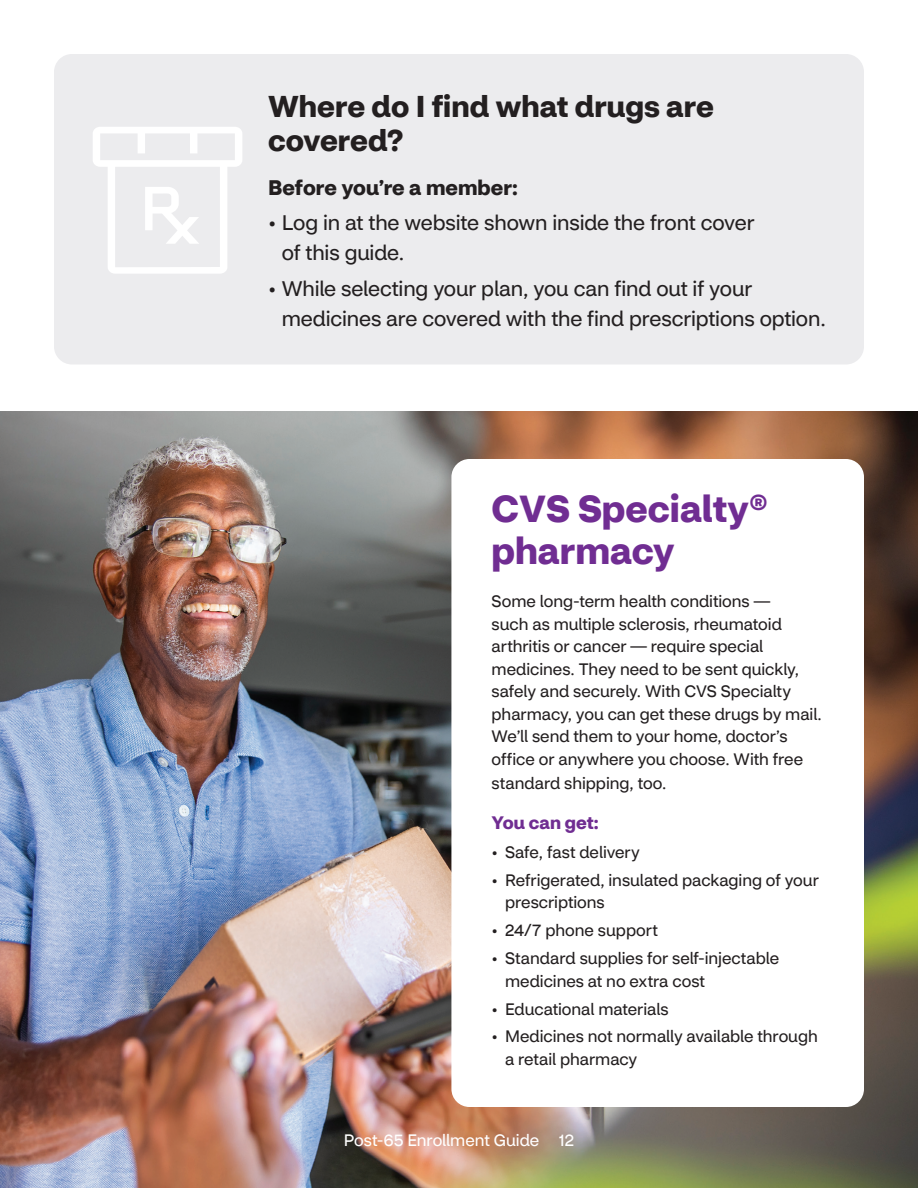
<style>
.page{position:relative;width:918px;height:1188px;background:#fff}
.page>*{position:absolute;margin:0;border:0;box-sizing:border-box;transform-origin:0 0}
.t1{font:700 37.5px/42px "CVS Health Sans";color:#702d92}
.t2{font:700 30px/34.5px "CVS Health Sans";letter-spacing:-.005em;color:#231f20}
.t3{font:21px/30px "CVS Health Sans";letter-spacing:-.005em;color:#231f20}
.t4{font:700 21px "CVS Health Sans";color:#231f20}
.t5{font:700 18px "CVS Health Sans";color:#702d92}
.t6{font:16.5px/22.5px "CVS Health Sans";color:#231f20}
.t7{font:16.5px "CVS Health Sans";color:#fff}
</style>
<div class="page">
<img style="left:0;top:412px;width:918px;height:776px">
<div style="left:54px;top:54px;width:810px;height:310px;background:#ececee;border-radius:18px"></div>
<svg style="left:93px;top:127px;width:149px;height:147px"></svg>
<div style="left:451px;top:459px;width:413px;height:648px;background:#fff;border-radius:18px"></div>
<h3 class="t2" style="left:268px;top:89px;width:447px">Where do I find what drugs are covered?</h3>
<p class="t4" style="left:268px;top:174px;width:251px">Before you’re a member:</p>
<p class="t3" style="left:282px;top:208px;width:474px;text-indent:-14px">• Log in at the website shown inside the front cover of this guide.</p>
<p class="t3" style="left:282px;top:273px;width:546px;text-indent:-14px">• While selecting your plan, you can find out if your medicines are covered with the find prescriptions option.</p>
<h2 class="t1" style="left:492px;top:488px;width:278px">CVS Specialty® pharmacy</h2>
<p class="t6" style="left:492px;top:590px;width:332px">Some long-term health conditions —<br>such as multiple sclerosis, rheumatoid arthritis or cancer — require special medicines. They need to be sent quickly, safely and securely. With CVS Specialty pharmacy, you can get these drugs by mail.<br>We’ll send them to your home, doctor’s office or anywhere you choose. With free</p>
<p class="t6" style="left:492px;top:772px;width:176px">standard shipping, too.</p>
<h3 class="t5" style="left:492px;top:811px;width:109px">You can get:</h3>
<p class="t6" style="left:492px;top:841px;width:150px">• Safe, fast delivery</p>
<p class="t6" style="left:505px;top:869px;width:315px;text-indent:-13px">• Refrigerated, insulated packaging of your prescriptions</p>
<p class="t6" style="left:492px;top:919px;width:168px">• 24/7 phone support</p>
<p class="t6" style="left:505px;top:947px;width:276px;text-indent:-13px">• Standard supplies for self-injectable medicines at no extra cost</p>
<p class="t6" style="left:492px;top:998px;width:179px">• Educational materials</p>
<p class="t6" style="left:505px;top:1025px;width:314px;text-indent:-13px">• Medicines not normally available through a retail pharmacy</p>
<p class="t7" style="left:344px;top:1130px;width:232px">Post 65 Enrollment Guide 12</p>
<p class="t7" style="left:377px;top:1130px;width:8px">-</p>
</div>
